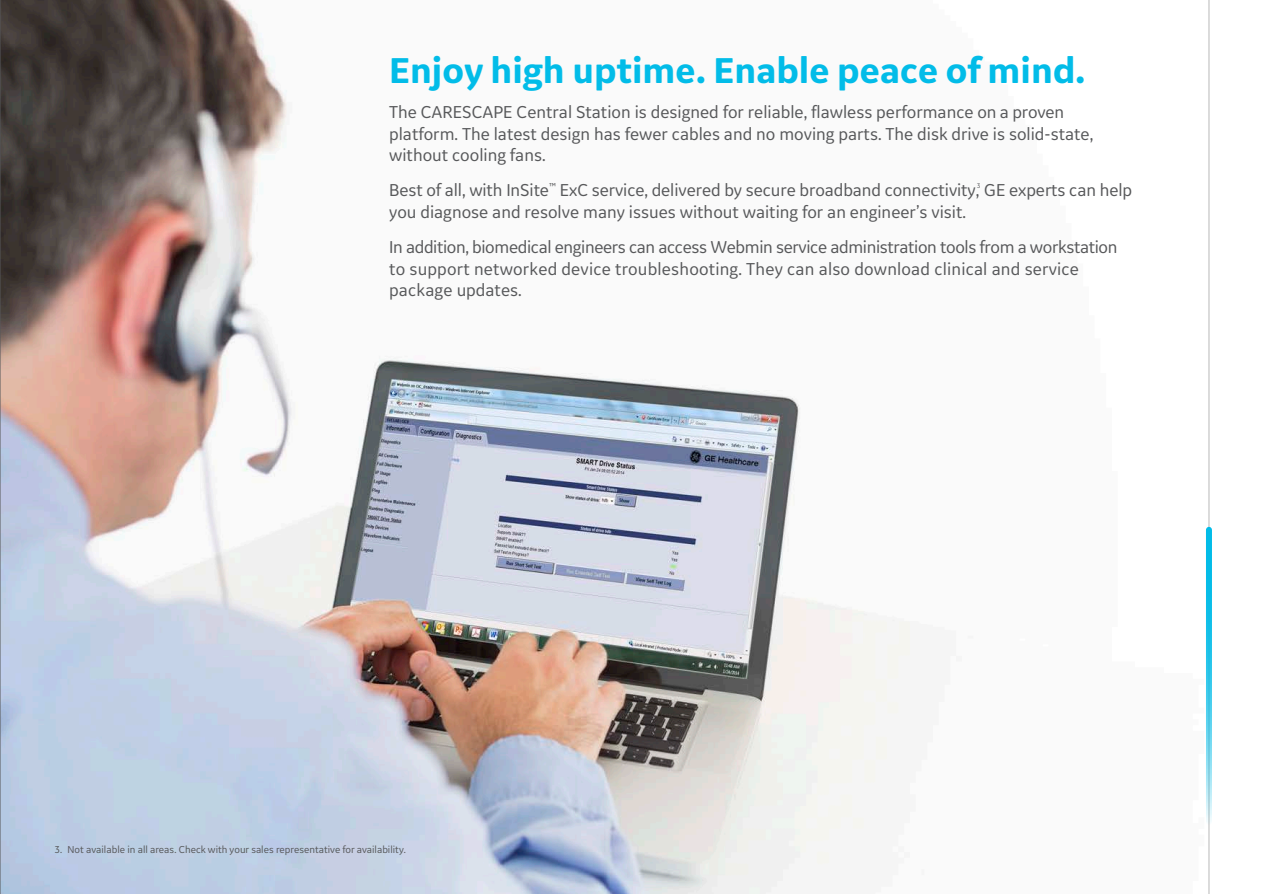
<style>
.page{position:relative;width:1263px;height:894px;background:#fff}
.page>*{position:absolute;margin:0;border:0;box-sizing:border-box;transform-origin:0 0}
.Subhead_1{font:700 37.5px "GE Inspira Sans";color:#02bce8}
.Body_Text{font:18px/21.6px "GE Inspira Sans";color:#57585a}
.Body_Text-2{font:10.5px "GE Inspira Sans";color:#57585a}
.Body_Text-3{font:7.05px "GE Inspira Sans";color:#57585a}
</style>
<div class="page">
<img style="left:1px;top:0;width:1211px;height:893px">
<hr style="left:1208px;top:0;width:1px;height:893px;background:#ccc">
<svg style="left:1206px;top:529px;width:6px;height:292px;background:#45cbea"></svg>
<hr style="left:0;top:0;width:1px;height:893px;background:#57585a">
<p class="Subhead_1" style="left:389px;top:47px;width:697px">Enjoy high uptime. Enable peace of mind.</p>
<p class="Body_Text" style="left:389px;top:101px;width:705px">The CARESCAPE Central Station is designed for reliable, flawless performance on a proven platform. The latest design has fewer cables and no moving parts. The disk drive is solid-state, without cooling fans.</p>
<p class="Body_Text" style="left:389px;top:179px;width:744px">Best of all, with InSite<sup>™</sup> ExC service, delivered by secure broadband connectivity, GE experts can help</p>
<p class="Body_Text-3" style="left:976px;top:181px;width:5px">3</p>
<p class="Body_Text" style="left:389px;top:201px;width:578px">you diagnose and resolve many issues without waiting for an engineer’s visit.</p>
<p class="Body_Text" style="left:389px;top:236px;width:730px">In addition, biomedical engineers can access Webmin service administration tools from a workstation to support networked device troubleshooting. They can also download clinical and service package updates.</p>
<p class="Body_Text-2" style="left:55px;top:842px;width:353px">3. Not available in all areas. Check with your sales representative for availability.</p>
</div>
